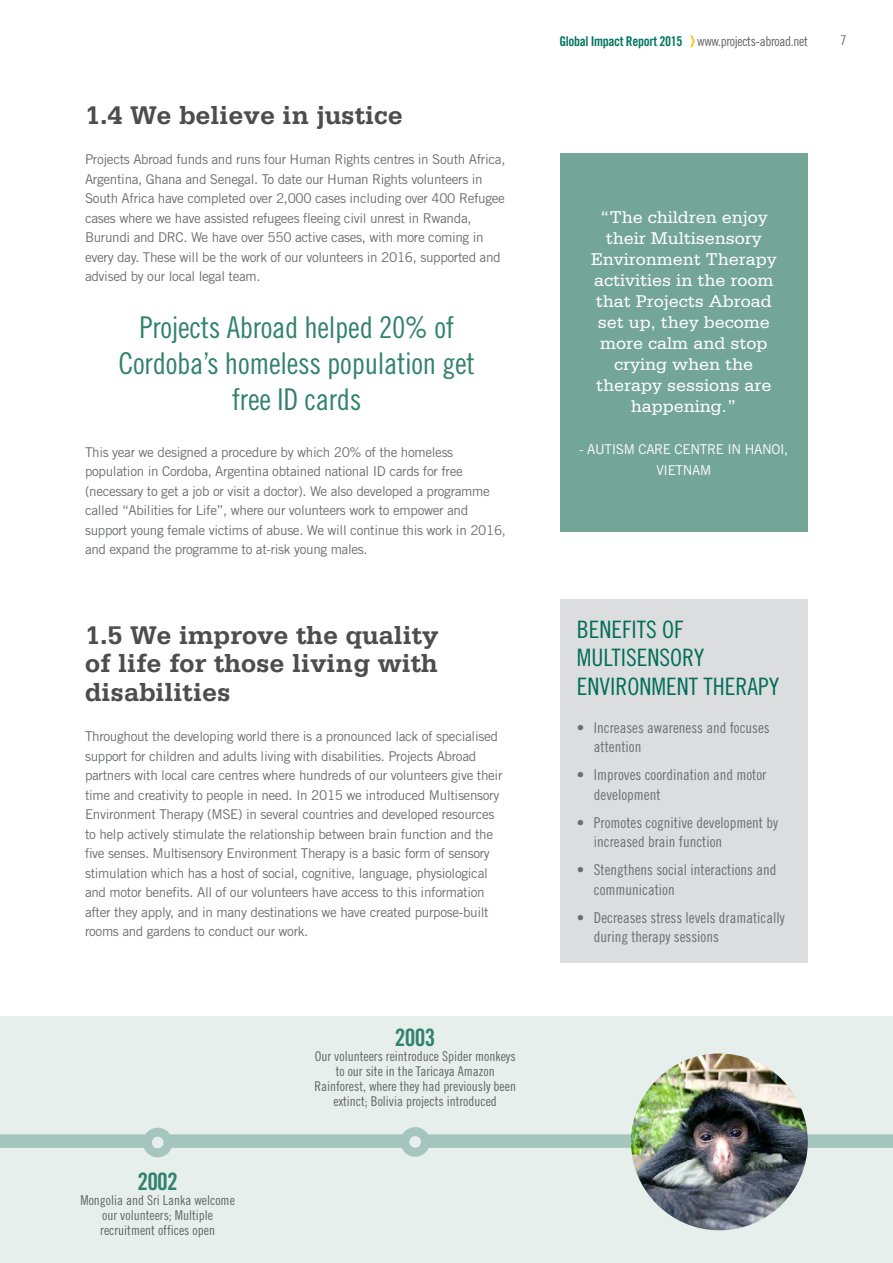
<style>
.page{position:relative;width:893px;height:1263px;background:#fff}
.page>*{position:absolute;margin:0;border:0;box-sizing:border-box;transform-origin:0 0}
.t1{font:30px/36px "Trade Gothic LT Std Cn 18";letter-spacing:-.01em;color:#32826e;text-align:center}
.t2{font:700 27px/28.5px "Serifa Std";color:#4d4d4f;text-align:justify}
.t3{font:24px "Trade Gothic LT Std Cn 18";color:#006e58}
.t4{font:24px "Trade Gothic LT Std Bd Cn 20";letter-spacing:-.03em;color:#32826e}
.t5{font:18px/21px "Serifa Std";color:#fff;text-align:center}
.t6{font:15px/19.5px "Trade Gothic LT Std Cn 18";color:#6d6e71}
.t7{font:13.5px/19.5px "Trade Gothic LT Std";letter-spacing:-.025em;color:#6d6e71}
.t8{font:13.5px/15px "Trade Gothic LT Std Cn 18";color:#636466;text-align:center}
.t9{font:13.5px "Trade Gothic LT Std Cn 18";letter-spacing:-.025em;color:#636466}
.t10{font:13.5px/21px "Trade Gothic LT Std";letter-spacing:-.025em;color:#fff}
.s1{font-family:"Trade Gothic LT Std Bd Cn 20";color:#01755f}
</style>
<div class="page">
<div style="left:0;top:1016px;width:893px;height:247px;background:#e7efec"></div>
<svg style="left:690px;top:35px;width:5px;height:12px"></svg>
<div style="left:0;top:1134px;width:893px;height:14px;background:#a5c6bc"></div>
<div style="left:405px;top:1131px;width:20px;height:21px;background:#e7efec;border-radius:50%"></div>
<div style="left:400px;top:1127px;width:30px;height:30px;border:9px solid #a5c6bc;border-radius:50%"></div>
<div style="left:147px;top:1132px;width:21px;height:21px;background:#e7efec;border-radius:50%"></div>
<div style="left:143px;top:1128px;width:29px;height:29px;border:9px solid #a5c6bc;border-radius:50%"></div>
<div style="left:560px;top:153px;width:248px;height:379px;background:#74a697"></div>
<img style="left:631px;top:1053px;width:177px;height:177px;border-radius:88px">
<div style="left:560px;top:599px;width:248px;height:364px;background:#dcddde"></div>
<h2 class="t2" style="left:85px;top:101px;width:319px">1.4 We believe in justice</h2>
<p class="t7" style="left:85px;top:150px;width:422px">Projects Abroad funds and runs four Human R ights centres in South Africa, Argentina, Ghana and Senegal. To date our Human R ights volunteers in South Africa have completed over 2,000 cases including over 400 Refugee cases where we have assisted refugees fleeing civil unrest in Rwanda, Burundi and DRC. We have over 550 active cases, with more coming in every day. These will be the work of our volunteers in 2016, supported and advised by our local legal team.</p>
<h1 class="t1" style="left:119px;top:309px;width:358px">Projects Abroad helped 20% of<br>Cordoba’s homeless population get free ID cards</h1>
<p class="t7" style="left:85px;top:442px;width:423px">This year we designed a procedure by which 20% of the homeless population in Cordoba, Argentina obtained national ID cards for free (necessary to get a job or visit a doctor). We also developed a programme called “Abilities for Life”, where our volunteers work to empower and support young female victims of abuse. We will continue this work in 2016, and expand the programme to at-risk young males.</p>
<h2 class="t2" style="left:85px;top:620px;width:355px">1.5 We improve the quality of life for those living with disabilities</h2>
<p class="t7" style="left:85px;top:726px;width:419px">Throughout the developing world there is a pronounced lack of specialised support for children and adults living with disabilities. Projects Abroad partners with local care centres where hundreds of our volunteers give their time and creativity to people in need. In 2015 we introduced Multisensory E nvironment Therapy (MSE) in several countries and developed resources to help actively stimulate the relationship between brain function and the five senses. Multisensory E nvironment Therapy is a basic form of sensory stimulation which has a host of social, cognitive, language, physiological and motor benefits. All of our volunteers have access to this information after they apply, and in many destinations we have created purpose-built rooms and gardens to conduct our work.</p>
<h3 class="t4" style="left:137px;top:1166px;width:42px">2002</h3>
<p class="t8" style="left:80px;top:1192px;width:156px">Mongolia and Sri Lanka welcome our volunteers; Multiple recruitment offices open</p>
<h3 class="t4" style="left:395px;top:1023px;width:42px">2003</h3>
<p class="t8" style="left:314px;top:1048px;width:203px">Our volunteers reintroduce Spider monkeys to our site in the Taricaya Amazon Rainforest, where they had previously been extinct; Bolivia projects introduced</p>
<p class="t9" style="left:559px;top:33px;width:250px"><span class="s1">Global Impact Report 2015</span> www.projects-abroad.net</p>
<p class="t8" style="left:840px;top:32px;width:7px">7</p>
<h3 class="t5" style="left:591px;top:206px;width:188px">“The children enjoy their Multisensory<br>Environment Therapy activities in the room that Projects Abroad set up, they become more calm and stop crying when the therapy sessions are happening.”</h3>
<p class="t10" style="left:656px;top:438px;width:134px;text-indent:-77px">- Autism Care Centre i n Hanoi ,<br>Vi etnam</p>
<h3 class="t3" style="left:577px;top:615px;width:23px">Benefits</h3>
<h3 class="t3" style="left:662px;top:615px;width:11px">of</h3>
<h3 class="t3" style="left:577px;top:643px;width:26px">Multisensor</h3>
<h3 class="t3" style="left:694px;top:643px;width:12px">y</h3>
<h3 class="t3" style="left:577px;top:672px;width:23px">Environment</h3>
<h3 class="t3" style="left:703px;top:672px;width:33px">Therap</h3>
<h3 class="t3" style="left:769px;top:672px;width:12px">y</h3>
<p class="t6" style="left:594px;top:717px;width:177px;text-indent:-17px">• Increases awareness and focuses attention</p>
<p class="t6" style="left:594px;top:765px;width:174px;text-indent:-17px">• Improves coordination and motor development</p>
<p class="t6" style="left:594px;top:812px;width:186px;text-indent:-17px">• Promotes cognitive development by increased brain function</p>
<p class="t6" style="left:594px;top:860px;width:184px;text-indent:-17px">• Stengthens social interactions and communication</p>
<p class="t6" style="left:594px;top:907px;width:192px;text-indent:-17px">• Decreases stress levels dramatically during therapy sessions</p>
</div>
